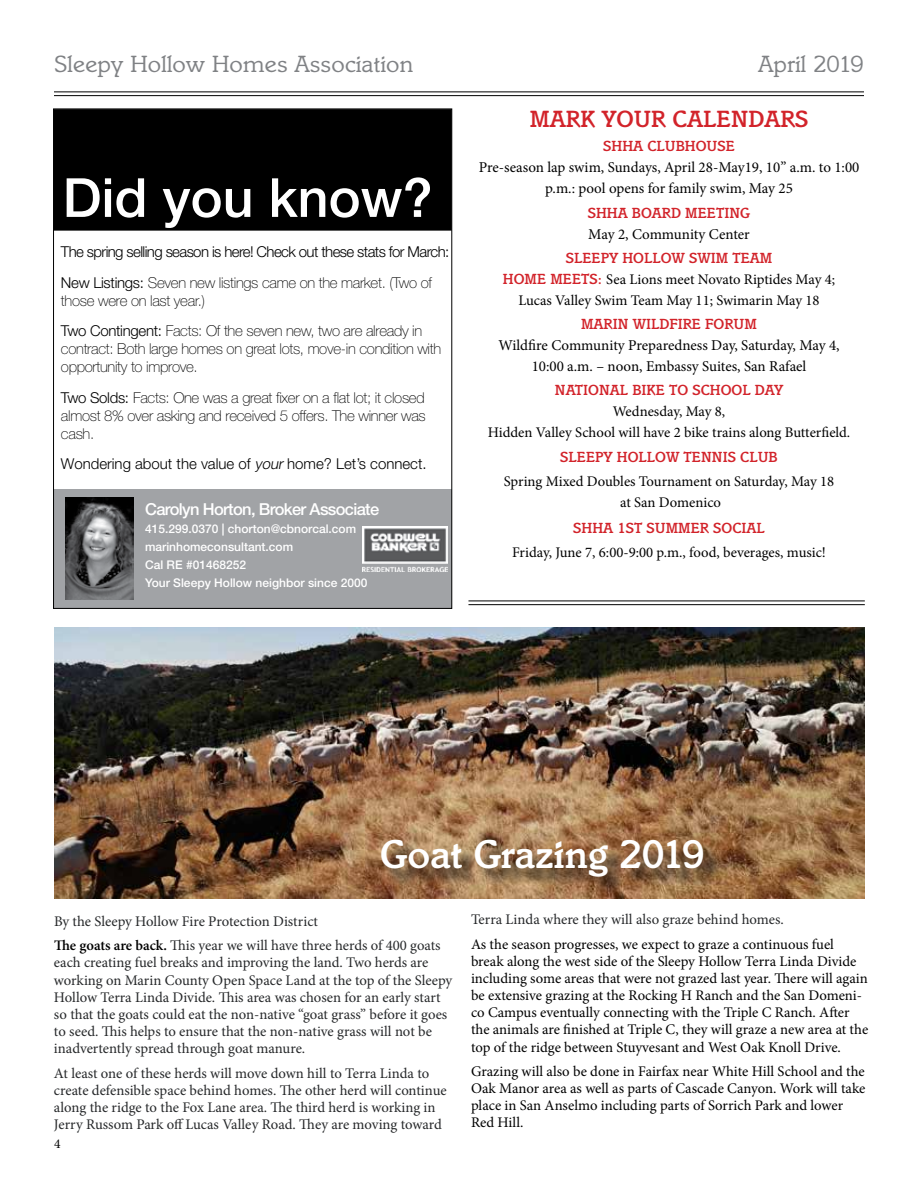
<style>
.page{position:relative;width:918px;height:1188px;background:#fff}
.page>*{position:absolute;margin:0;border:0;box-sizing:border-box;transform-origin:0 0}
.t1{font:500 54px "Helvetica Neue LT Std";color:#fff}
.t2{font:500 41.1px "Italia";color:#fff}
.t3{font:24px "Italia";letter-spacing:.01em;color:#808285}
.t4{font:500 24px "Italia";color:#d2232a}
.t5{font:500 16.5px "Helvetica Neue LT Std";letter-spacing:-.04em;color:#fff}
.t6{font:100 15px/18px "Helvetica Neue LT Std";letter-spacing:-.02em;color:#000}
.t7{font:15px/21px "Minion Pro";color:#000;text-align:center}
.t8{font:500 15px "Italia";color:#d2232a}
.t9{font:300 15px/30.6px "Helvetica Neue LT Std";letter-spacing:-.04em;color:#000}
.t10{font:300 15px "Helvetica Neue LT Std";color:#000}
.t11{font:14.7px/17.1px "Minion Pro";color:#000;text-align:center}
.t12{font:14.7px/17.1px "Minion Pro";letter-spacing:-.005em;color:#26282a}
.t13{font:13.5px "Minion Pro";color:#000}
.t14{font:500 12px/18px "Helvetica Neue LT Std";color:#fff}
.s1{font-weight:100}
.s2{font-weight:300}
.s3{font-style:italic}
.s4{font-family:"Italia";font-weight:500;font-size:15px;color:#d2232a}
.s5{font-weight:600;font-size:14.55px;color:#000}
</style>
<div class="page">
<hr style="left:54px;top:92px;width:810px;height:1px;background:#000">
<hr style="left:54px;top:95px;width:810px;height:1px;background:#000">
<div style="left:54px;top:489px;width:398px;height:119px;background:#a1a3a6"></div>
<div style="left:54px;top:110px;width:397px;height:120px;background:#000"></div>
<div style="left:54px;top:109px;width:398px;height:122px;border:2px solid #000"></div>
<img style="left:362px;top:526px;width:85px;height:45px">
<img style="left:66px;top:497px;width:68px;height:103px">
<hr style="left:468px;top:601px;width:397px;height:1px;background:#000">
<hr style="left:468px;top:604px;width:397px;height:1px;background:#000">
<img style="left:54px;top:627px;width:810px;height:272px">
<div style="left:384px;top:843px;width:338px;height:53px;background:#000;opacity:.75"></div>
<h3 class="t3" style="left:54px;top:50px;width:361px">Sleepy Hollow Homes Association</h3>
<h3 class="t3" style="left:759px;top:50px;width:107px">April 2019</h3>
<h1 class="t1" style="left:63px;top:165px;width:372px">Did you know?</h1>
<p class="t9" style="left:61px;top:236px;width:390px">The spring selling season is here! Check out these stats for March:<br>New Listings: <span class="s1">Seven new listings came on the market. (Two of</span></p>
<p class="t6" style="left:61px;top:285px;width:363px;line-height:30.6px">those were on last year.)<br><span class="s2">Two Contingent:</span> Facts: Of the seven new, two are already in</p>
<p class="t6" style="left:61px;top:340px;width:382px">contract: Both large homes on great lots, move-in condition with opportunity to improve.</p>
<p class="t6" style="left:61px;top:388px;width:366px;text-align:justify"><span class="s2">Two Solds:</span> Facts: One was a great fixer on a flat lot; it closed almost 8% over asking and received 5 offers. The winner was cash.</p>
<p class="t10" style="left:61px;top:455px;width:367px">Wondering about the value of <span class="s3">your</span> home? Let’s connect.</p>
<p class="t5" style="left:145px;top:500px;width:236px">Carolyn Horton, Broker Associate</p>
<p class="t14" style="left:145px;top:520px;width:224px">415.299.0370 | chorton@cbnorcal.com marinhomeconsultant.com<br>Cal RE #01468252<br>Your Sleepy Hollow neighbor since 2000</p>
<h3 class="t4" style="left:530px;top:105px;width:280px">MARK YOUR CALENDARS</h3>
<p class="t8" style="left:603px;top:138px;width:133px">SHHA CLUBHOUSE</p>
<p class="t7" style="left:479px;top:157px;width:382px">Pre-season lap swim, Sundays, April 28-May19, 10” a.m. to 1:00 p.m.: pool opens for family swim, May 25</p>
<p class="t8" style="left:588px;top:204px;width:164px">SHHA BOARD MEETING</p>
<p class="t7" style="left:588px;top:223px;width:163px">May 2, Community Center</p>
<p class="t8" style="left:566px;top:249px;width:208px">SLEEPY HOLLOW SWIM TEAM</p>
<p class="t11" style="left:503px;top:269px;width:334px;line-height:21px"><span class="s4">HOME MEETS:</span> Sea Lions meet Novato Riptides May 4;<br>Lucas Valley Swim Team May 11; Swimarin May 18</p>
<p class="t8" style="left:581px;top:315px;width:177px">MARIN WILDFIRE FORUM</p>
<p class="t7" style="left:498px;top:335px;width:343px">Wildfire Community Preparedness Day, Saturday, May 4,<br>10:00 a.m. – noon, Embassy Suites, San Rafael</p>
<p class="t8" style="left:555px;top:381px;width:230px">NATIONAL BIKE TO SCHOOL DAY</p>
<p class="t11" style="left:488px;top:401px;width:364px;line-height:21px">Wednesday, May 8,<br>Hidden Valley School will have 2 bike trains along Butterfield.</p>
<p class="t8" style="left:560px;top:448px;width:219px">SLEEPY HOLLOW TENNIS CLUB</p>
<p class="t11" style="left:504px;top:471px;width:332px;line-height:21px">Spring Mixed Doubles Tournament on Saturday, May 18 at San Domenico</p>
<p class="t8" style="left:573px;top:519px;width:193px">SHHA 1ST SUMMER SOCIAL</p>
<p class="t11" style="left:512px;top:544px;width:315px">Friday, June 7, 6:00-9:00 p.m., food, beverages, music!</p>
<h2 class="t2" style="left:380px;top:830px;width:326px">Goat Grazing 2019</h2>
<p class="t12" style="left:54px;top:909px;width:388px;line-height:24.6px">By the Sleepy Hollow Fire Protection District<br><span class="s5">The goats are back.</span> This year we will have three herds of 400 goats</p>
<p class="t12" style="left:54px;top:954px;width:400px">each creating fuel breaks and improving the land. Two herds are working on Marin County Open Space Land at the top of the Sleepy Hollow Terra Linda Divide. This area was chosen for an early start so that the goats could eat the non-native “goat grass” before it goes to seed. This helps to ensure that the non-native grass will not be inadvertently spread through goat manure.</p>
<p class="t12" style="left:54px;top:1064px;width:394px">At least one of these herds will move down hill to Terra Linda to create defensible space behind homes. The other herd will continue along the ridge to the Fox Lane area. The third herd is working in Jerry Russom Park off Lucas Valley Road. They are moving toward</p>
<p class="t13" style="left:54px;top:1135px;width:8px">4</p>
<p class="t12" style="left:471px;top:911px;width:314px">Terra Linda where they will also graze behind homes.</p>
<p class="t11" style="left:471px;top:936px;width:399px;text-align:left">As the season progresses, we expect to graze a continuous fuel break along the west side of the Sleepy Hollow Terra Linda Divide including some areas that were not grazed last year. There will again be extensive grazing at the Rocking H Ranch and the San Domeni&shy;co Campus eventually connecting with the Triple C Ranch. After the animals are finished at Triple C, they will graze a new area at the top of the ridge between Stuyvesant and West Oak Knoll Drive.</p>
<p class="t11" style="left:471px;top:1063px;width:396px;text-align:left">Grazing will also be done in Fairfax near White Hill School and the Oak Manor area as well as parts of Cascade Canyon. Work will take place in San Anselmo including parts of Sorrich Park and lower Red Hill.</p>
</div>
